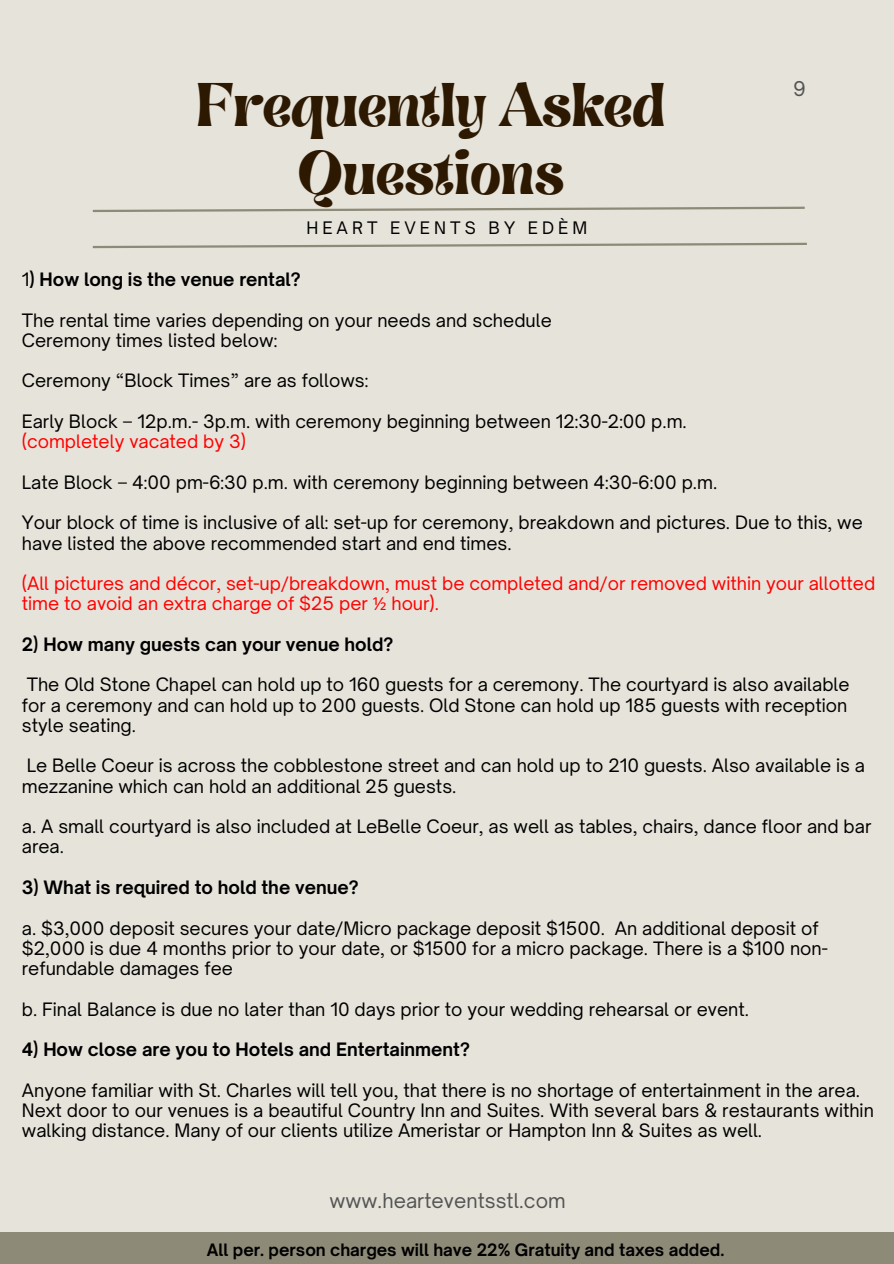
<style>
.page{position:relative;width:894px;height:1264px;background:#fff}
.page>*{position:absolute;margin:0;border:0;box-sizing:border-box;transform-origin:0 0}
.t1{font:49.5px/68.7px "Brasika Display";color:#2d1902;text-align:center}
.t2{font:19.5px "Open Sauce One";letter-spacing:.005em;color:#545454}
.t3{font:17.7px/20.2px "Open Sauce One";color:#000}
.t4{font:700 17.7px "Open Sauce One";color:#000}
.t5{font:17.7px/20.2px "Open Sauce One";color:#f00}
.t6{font:16.5px "Open Sauce One";letter-spacing:.245em;color:#000}
.t7{font:700 16.35px "Open Sauce One";color:#000}
.s1{font-weight:400}
.s2{color:#f00}
.s3{font-family:"Noto Sans"}
</style>
<div class="page">
<div style="left:0;top:0;width:893px;height:1263px;background:#e6e3da"></div>
<div style="left:0;top:1232px;width:893px;height:31px;background:#8d8a78"></div>
<svg style="left:92px;top:206px;width:713px;height:6px"></svg>
<svg style="left:92px;top:242px;width:715px;height:7px"></svg>
<h1 class="t1" style="left:196px;top:73px;width:470px">Frequently Asked<br>Questions</h1>
<p class="t6" style="left:306px;top:218px;width:282px">HEART EVENTS BY EDÈM</p>
<p class="t2" style="left:792px;top:76px;width:14px">9</p>
<h4 class="t4" style="left:22px;top:268px;width:280px"><span class="s1">1</span>) How long is the venue rental?</h4>
<h3 class="t3" style="left:22px;top:310px;width:531px">The rental time varies depending on your needs and schedule<br>Ceremony times listed below:</h3>
<h3 class="t3" style="left:22px;top:370px;width:348px">Ceremony “Block Times” are as follows:</h3>
<h3 class="t3" style="left:22px;top:411px;width:666px">Early Block – 12p.m.- 3p.m. with ceremony beginning between 12:30-2:00 p.m. <span class="s2">(completely vacated by 3)</span></h3>
<h3 class="t3" style="left:22px;top:472px;width:696px">Late Block – 4:00 pm-6:30 p.m. with ceremony beginning between 4:30-6:00 p.m.</h3>
<h3 class="t3" style="left:22px;top:512px;width:842px">Your block of time is inclusive of all: set-up for ceremony, breakdown and pictures. Due to this, we have listed the above recommended start and end times.</h3>
<h3 class="t5" style="left:22px;top:573px;width:854px">(All pictures and décor, set-up/breakdown, must be completed and/or removed within your allotted time to avoid an extra charge of $25 per <span class="s3">½</span> hour).</h3>
<h3 class="t4" style="left:22px;top:633px;width:373px">2) How many guests can your venue hold?</h3>
<h2 class="t3" style="left:22px;top:674px;width:829px">The Old Stone Chapel can hold up to 160 guests for a ceremony. The courtyard is also available for a ceremony and can hold up to 200 guests. Old Stone can hold up 185 guests with reception style seating.</h2>
<h3 class="t3" style="left:22px;top:755px;width:844px">Le Belle Coeur is across the cobblestone street and can hold up to 210 guests. Also available is a mezzanine which can hold an additional 25 guests.</h3>
<h3 class="t3" style="left:22px;top:816px;width:850px">a. A small courtyard is also included at LeBelle Coeur, as well as tables, chairs, dance floor and bar</h3>
<h3 class="t3" style="left:22px;top:836px;width:44px">area.</h3>
<h3 class="t4" style="left:22px;top:876px;width:338px">3) What is required to hold the venue?</h3>
<h3 class="t3" style="left:22px;top:917px;width:584px">a. $3,000 deposit secures your date/Micro package deposit $1500.</h3>
<h2 class="t3" style="left:22px;top:917px;width:807px;text-indent:593px">An additional deposit of $2,000 is due 4 months prior to your date, or $1500 for a micro package. There is a $100 non&shy;refundable damages fee</h2>
<h2 class="t3" style="left:22px;top:998px;width:728px">b. Final Balance is due no later than 10 days prior to your wedding rehearsal or event.</h2>
<h3 class="t4" style="left:22px;top:1038px;width:449px">4) How close are you to Hotels and Entertainment?</h3>
<h3 class="t3" style="left:22px;top:1079px;width:853px">Anyone familiar with St. Charles will tell you, that there is no shortage of entertainment in the area.<br>Next door to our venues is a beautiful Country Inn and Suites. With several bars &amp; restaurants within walking distance. Many of our clients utilize Ameristar or Hampton Inn &amp; Suites as well.</h3>
<p class="t2" style="left:329px;top:1188px;width:238px">www.hearteventsstl.com</p>
<h2 class="t7" style="left:207px;top:1239px;width:519px">All per. person charges will have 22% Gratuity and taxes added.</h2>
</div>
